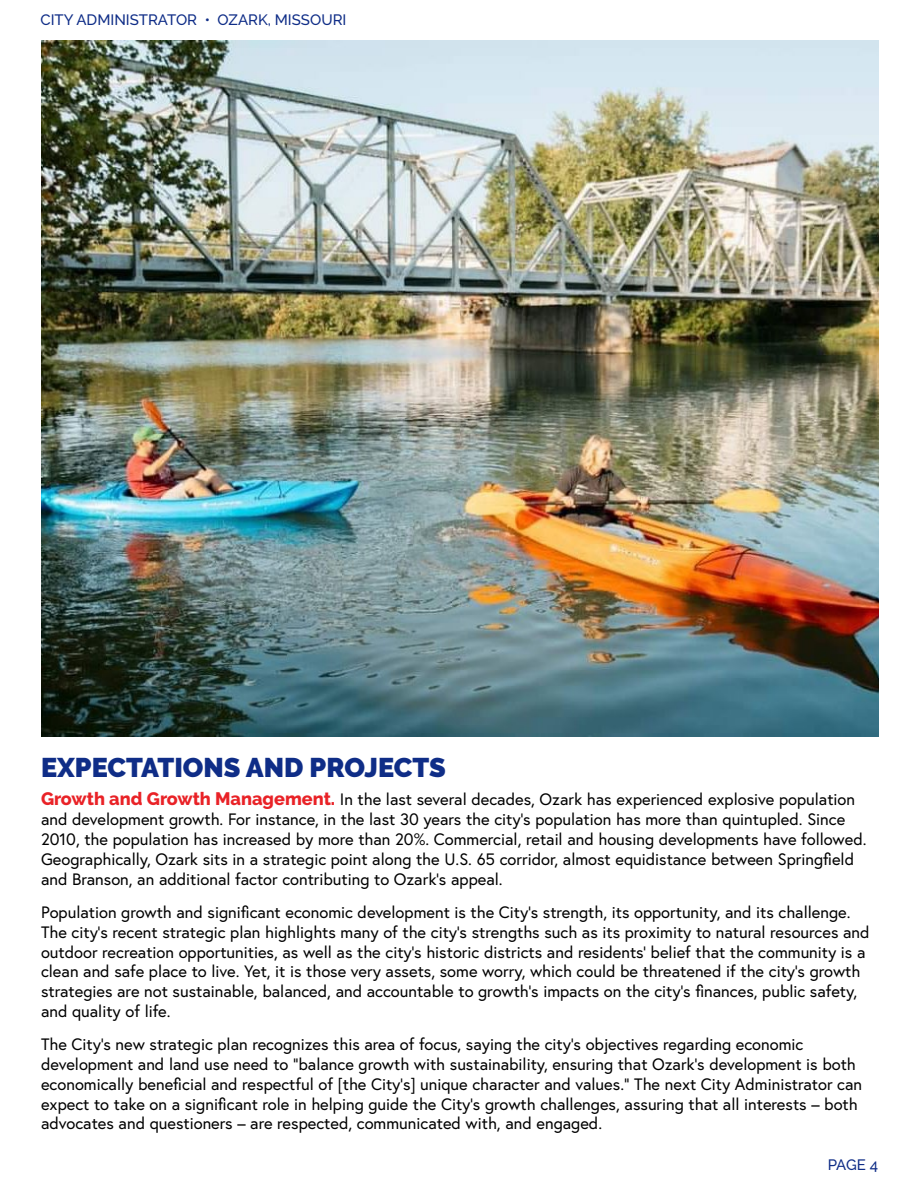
<style>
.page{position:relative;width:918px;height:1188px;background:#fff}
.page>*{position:absolute;margin:0;border:0;box-sizing:border-box;transform-origin:0 0}
.t1{font:900 27px "Raleway";color:#0f2d87}
.t2{font:16.5px/19.8px "Europa";color:#000}
.t3{font:500 15px "Raleway";color:#0f2d87}
.s1{font-family:"Raleway";font-weight:800;font-size:18px;color:#e92227}
</style>
<div class="page">
<img style="left:41px;top:40px;width:837px;height:696px">
<p class="t3" style="left:40px;top:11px;width:307px">CITY ADMINISTRATOR • OZARK, MISSOURI</p>
<h1 class="t1" style="left:41px;top:752px;width:406px">EXPECTATIONS AND PROJECTS</h1>
<p class="t2" style="left:41px;top:789px;width:827px"><span class="s1">Growth and Growth Management.</span> In the last several decades, Ozark has experienced explosive population and development growth. For instance, in the last 30 years the city’s population has more than quintupled. Since 2010, the population has increased by more than 20%. Commercial, retail and housing developments have followed.<br>Geographically, Ozark sits in a strategic point along the U.S. 65 corridor, almost equidistance between Springfield and Branson, an additional factor contributing to Ozark’s appeal.</p>
<p class="t2" style="left:41px;top:902px;width:830px">Population growth and significant economic development is the City’s strength, its opportunity, and its challenge.<br>The city’s recent strategic plan highlights many of the city’s strengths such as its proximity to natural resources and outdoor recreation opportunities, as well as the city’s historic districts and residents’ belief that the community is a clean and safe place to live. Yet, it is those very assets, some worry, which could be threatened if the city’s growth strategies are not sustainable, balanced, and accountable to growth’s impacts on the city’s finances, public safety, and quality of life.</p>
<p class="t2" style="left:41px;top:1034px;width:823px">The City’s new strategic plan recognizes this area of focus, saying the city’s objectives regarding economic development and land use need to “balance growth with sustainability, ensuring that Ozark’s development is both economically beneficial and respectful of [the City’s] unique character and values.” The next City Administrator can expect to take on a significant role in helping guide the City’s growth challenges, assuring that all interests – both advocates and questioners – are respected, communicated with, and engaged.</p>
<p class="t3" style="left:828px;top:1156px;width:52px">PAGE 4</p>
</div>
